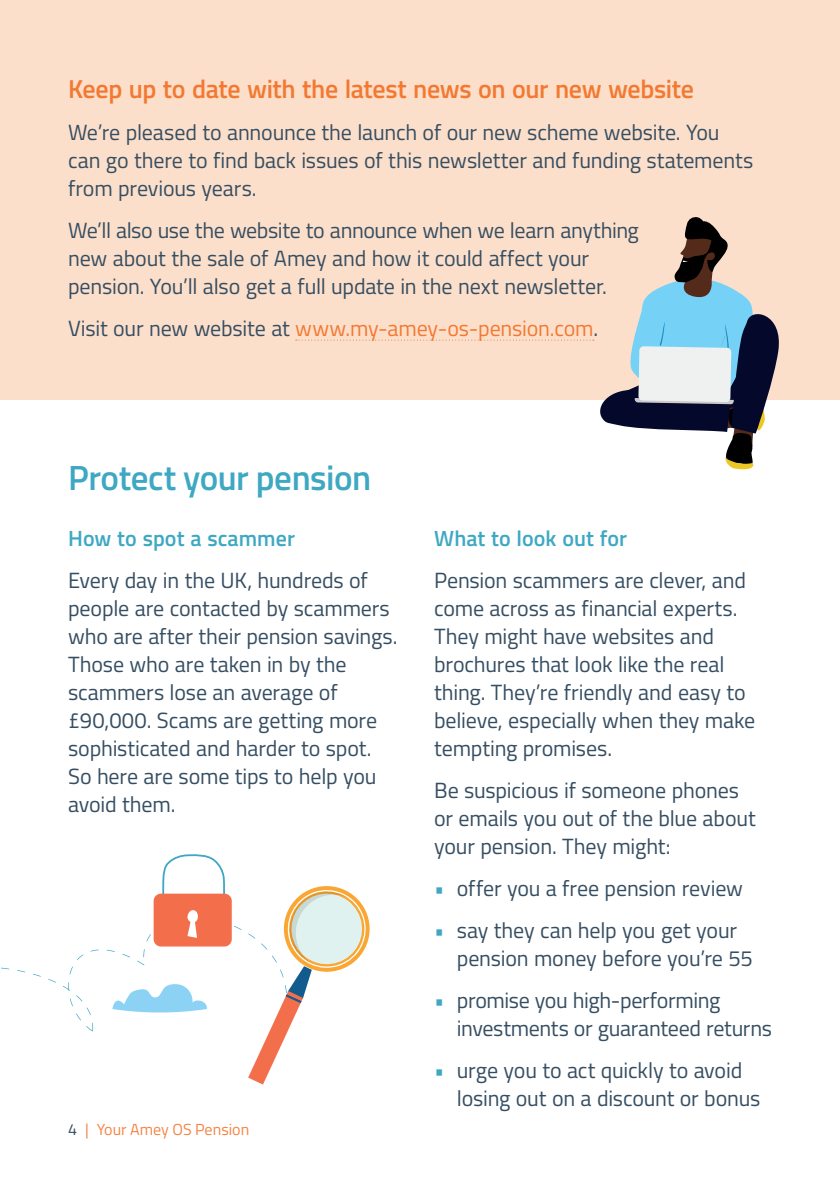
<style>
.page{position:relative;width:840px;height:1191px;background:#fff}
.page>*{position:absolute;margin:0;border:0;box-sizing:border-box;transform-origin:0 0}
.Subheader{font:600 35px "Titillium Web";letter-spacing:-.015em;color:#3ea8c3}
.Body_header{font:600 26px "Titillium Web";letter-spacing:-.015em;color:#f37932}
.Body_copy{font:22px/28px "Titillium Web";letter-spacing:-.01em;color:#364e62}
.Body_copy-2{font:22px "Titillium Web";letter-spacing:-.01em;color:#f37932}
.Body_subheader{font:600 22px "Titillium Web";color:#3ea8c3}
.Body_copy-3{font:600 22px "Titillium Web";color:#3ea8c3}
.t1{font:16px "Titillium Web";color:#f58544}
.s1{color:#364e62}
.s2{color:#3ea8c3}
</style>
<div class="page">
<div style="left:0;top:0;width:839px;height:399px;background:#fcdfca"></div>
<svg style="left:295px;top:340px;width:298px;height:1px"></svg>
<svg style="left:1px;top:854px;width:368px;height:231px"></svg>
<svg style="left:599px;top:217px;width:179px;height:252px"></svg>
<p class="Body_header" style="left:68px;top:69px;width:627px">Keep up to date with the latest news on our new website</p>
<p class="Body_copy" style="left:68px;top:117px;width:686px">We’re pleased to announce the launch of our new scheme website. You can go there to find back issues of this newsletter and funding statements from previous years.</p>
<p class="Body_copy" style="left:68px;top:215px;width:572px">We’ll also use the website to announce when we learn anything new about the sale of Amey and how it could affect your pension. You’ll also get a full update in the next newsletter.</p>
<p class="Body_copy-2" style="left:68px;top:312px;width:531px"><span class="s1">Visit our new website at</span> www.my-amey-os-pension.com<span class="s1">.</span></p>
<p class="Subheader" style="left:68px;top:451px;width:304px">Protect your pension</p>
<p class="Body_subheader" style="left:68px;top:522px;width:228px">How to spot a scammer</p>
<p class="Body_copy" style="left:68px;top:565px;width:331px">Every day in the UK, hundreds of people are contacted by scammers who are after their pension savings.<br>Those who are taken in by the scammers lose an average of £90,000. Scams are getting more sophisticated and harder to spot.<br>So here are some tips to help you avoid them.</p>
<p class="t1" style="left:68px;top:1117px;width:183px"><span class="s1">4</span> | Your Amey OS Pension</p>
<p class="Body_copy-3" style="left:434px;top:522px;width:194px">What to look out for</p>
<p class="Body_copy" style="left:434px;top:565px;width:322px">Pension scammers are clever, and come across as financial experts.<br>They might have websites and brochures that look like the real thing. They’re friendly and easy to believe, especially when they make tempting promises.</p>
<p class="Body_copy" style="left:434px;top:775px;width:323px">Be suspicious if someone phones or emails you out of the blue about your pension. They might:</p>
<p class="Body_copy" style="left:434px;top:873px;width:310px"><span class="s2">•</span> offer you a free pension review</p>
<p class="Body_copy" style="left:456px;top:915px;width:297px;text-indent:-23px"><span class="s2">•</span> say they can help you get your pension money before you’re 55</p>
<p class="Body_copy" style="left:456px;top:985px;width:316px;text-indent:-23px"><span class="s2">•</span> promise you high-performing investments or guaranteed returns</p>
<p class="Body_copy" style="left:456px;top:1055px;width:305px;text-indent:-23px"><span class="s2">•</span> urge you to act quickly to avoid losing out on a discount or bonus</p>
</div>
